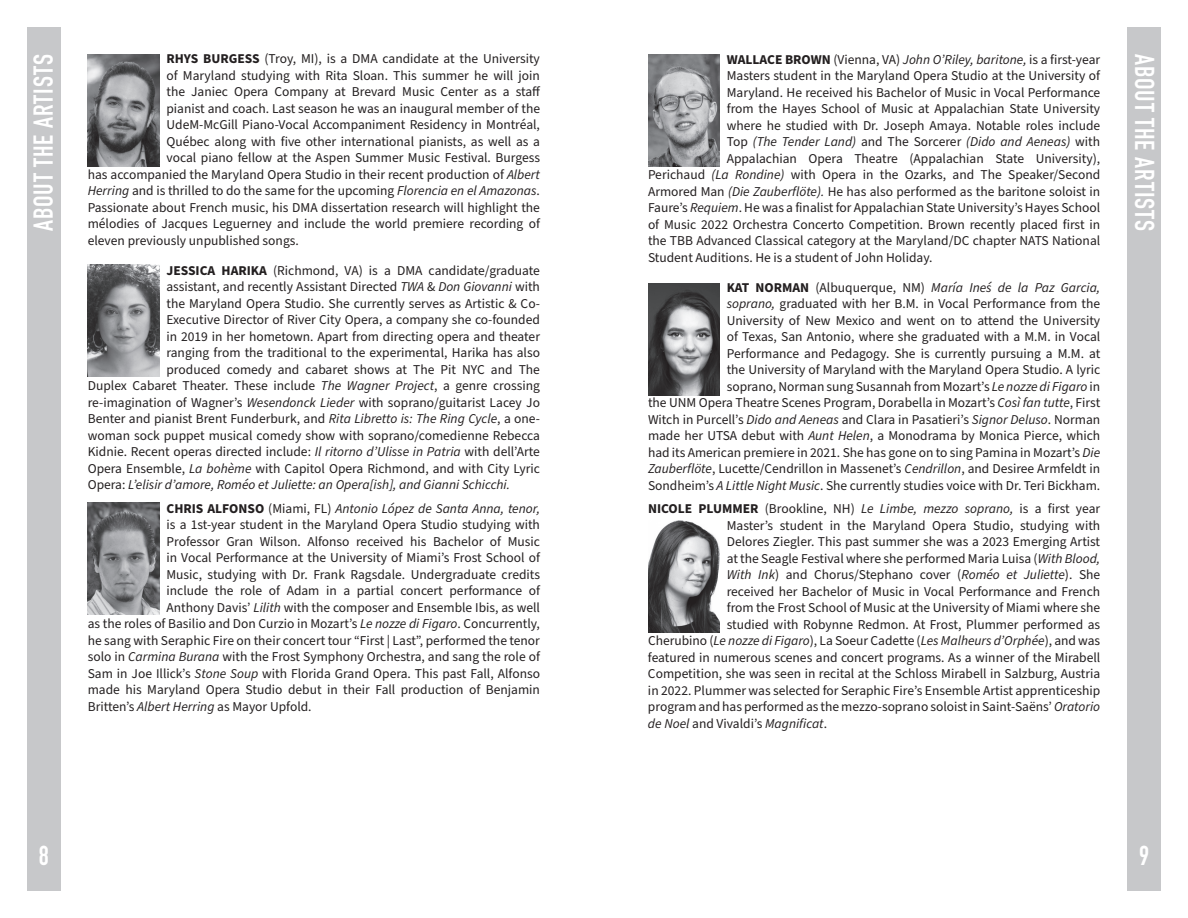
<style>
.page{position:relative;width:1188px;height:918px;background:#fff}
.page>*{position:absolute;margin:0;border:0;box-sizing:border-box;transform-origin:0 0}
.Headings{font:700 27px "DIN Condensed";letter-spacing:.04em;color:#fff}
.t1{font:13.5px/16.5px "Source Sans Pro";color:#231f20;text-align:right}
.t2{font:italic 13.5px "Source Sans Pro";color:#231f20}
.s1{font-weight:700}
.s2{font-style:italic}
.s3{font-style:normal}
.s4{font-weight:700;font-style:normal}
</style>
<div class="page">
<div style="left:27px;top:27px;width:34px;height:864px;background:#c7c8ca"></div>
<div style="left:1127px;top:27px;width:34px;height:864px;background:#c7c8ca"></div>
<img style="left:648px;top:54px;width:72px;height:112px">
<img style="left:648px;top:283px;width:72px;height:112px">
<img style="left:648px;top:521px;width:72px;height:112px">
<img style="left:88px;top:502px;width:72px;height:112px">
<img style="left:88px;top:54px;width:72px;height:113px">
<img style="left:88px;top:265px;width:72px;height:112px">
<p class="t1" style="left:166px;top:51px;width:375px"><span class="s1">RHYS BURGESS</span> (Troy, MI), is a DMA candidate at the University</p>
<p class="t1" style="left:166px;top:68px;width:375px">of Maryland studying with Rita Sloan. This summer he will join</p>
<p class="t1" style="left:166px;top:84px;width:375px">the Janiec Opera Company at Brevard Music Center as a staff</p>
<p class="t1" style="left:166px;top:101px;width:375px">pianist and coach. Last season he was an inaugural member of the</p>
<p class="t1" style="left:166px;top:117px;width:375px">UdeM-McGill Piano-Vocal Accompaniment Residency in Montréal,</p>
<p class="t1" style="left:166px;top:134px;width:375px">Québec along with five other international pianists, as well as a</p>
<p class="t1" style="left:166px;top:150px;width:375px">vocal piano fellow at the Aspen Summer Music Festival. Burgess</p>
<p class="t1" style="left:88px;top:167px;width:454px">has accompanied the Maryland Opera Studio in their recent production of <span class="s2">Albert</span></p>
<p class="t1" style="left:88px;top:183px;width:454px"><span class="s2">Herring</span> and is thrilled to do the same for the upcoming <span class="s2">Florencia en el Amazonas</span>.</p>
<p class="t1" style="left:88px;top:200px;width:454px">Passionate about French music, his DMA dissertation research will highlight the</p>
<p class="t1" style="left:88px;top:216px;width:454px">mélodies of Jacques Leguerney and include the world premiere recording of</p>
<p class="t1" style="left:88px;top:233px;width:213px">eleven previously unpublished songs.</p>
<p class="t1" style="left:166px;top:263px;width:375px"><span class="s1">JESSICA HARIKA</span> (Richmond, VA) is a DMA candidate/graduate</p>
<p class="t1" style="left:166px;top:279px;width:375px">assistant, and recently Assistant Directed <span class="s2">TWA</span> &amp; <span class="s2">Don Giovanni</span> with</p>
<p class="t1" style="left:166px;top:296px;width:375px">the Maryland Opera Studio. She currently serves as Artistic &amp; Co-</p>
<p class="t1" style="left:166px;top:312px;width:375px">Executive Director of River City Opera, a company she co-founded</p>
<p class="t1" style="left:166px;top:329px;width:375px">in 2019 in her hometown. Apart from directing opera and theater</p>
<p class="t1" style="left:166px;top:345px;width:375px">ranging from the traditional to the experimental, Harika has also</p>
<p class="t1" style="left:166px;top:362px;width:375px">produced comedy and cabaret shows at The Pit NYC and The</p>
<p class="t1" style="left:88px;top:378px;width:454px">Duplex Cabaret Theater. These include <span class="s2">The Wagner Project</span>, a genre crossing</p>
<p class="t1" style="left:88px;top:395px;width:454px">re-imagination of Wagner’s <span class="s2">Wesendonck Lieder</span> with soprano/guitarist Lacey Jo</p>
<p class="t1" style="left:88px;top:411px;width:454px">Benter and pianist Brent Funderburk, and <span class="s2">Rita Libretto is: The Ring Cycle</span>, a one-</p>
<p class="t1" style="left:88px;top:428px;width:454px">woman sock puppet musical comedy show with soprano/comedienne Rebecca</p>
<p class="t1" style="left:88px;top:444px;width:454px">Kidnie. Recent operas directed include: <span class="s2">Il ritorno d’Ulisse in Patria</span> with dell’Arte</p>
<p class="t1" style="left:88px;top:461px;width:454px">Opera Ensemble, <span class="s2">La bohème</span> with Capitol Opera Richmond, and with City Lyric</p>
<p class="t2" style="left:88px;top:476px;width:424px"><span class="s3">Opera:</span> L’elisir d’amore, Roméo et Juliette: an Opera[ish], and Gianni Schicchi.</p>
<p class="t2" style="left:166px;top:499px;width:375px"><span class="s4">CHRIS ALFONSO</span> <span class="s3">(Miami, FL)</span> Antonio López de Santa Anna, tenor,</p>
<p class="t1" style="left:166px;top:517px;width:375px">is a 1st-year student in the Maryland Opera Studio studying with</p>
<p class="t1" style="left:166px;top:533px;width:375px">Professor Gran Wilson. Alfonso received his Bachelor of Music</p>
<p class="t1" style="left:166px;top:550px;width:375px">in Vocal Performance at the University of Miami’s Frost School of</p>
<p class="t1" style="left:166px;top:566px;width:375px">Music, studying with Dr. Frank Ragsdale. Undergraduate credits</p>
<p class="t1" style="left:166px;top:583px;width:375px">include the role of Adam in a partial concert performance of</p>
<p class="t1" style="left:166px;top:599px;width:375px">Anthony Davis’ <span class="s2">Lilith</span> with the composer and Ensemble Ibis, as well</p>
<p class="t1" style="left:88px;top:616px;width:454px">as the roles of Basilio and Don Curzio in Mozart’s <span class="s2">Le nozze di Figaro</span>. Concurrently,</p>
<p class="t1" style="left:88px;top:632px;width:454px">he sang with Seraphic Fire on their concert tour “First | Last”, performed the tenor</p>
<p class="t1" style="left:88px;top:649px;width:454px">solo in <span class="s2">Carmina Burana</span> with the Frost Symphony Orchestra, and sang the role of</p>
<p class="t1" style="left:88px;top:665px;width:454px">Sam in Joe Illick’s <span class="s2">Stone Soup</span> with Florida Grand Opera. This past Fall, Alfonso</p>
<p class="t1" style="left:88px;top:682px;width:454px">made his Maryland Opera Studio debut in their Fall production of Benjamin</p>
<p class="t1" style="left:88px;top:698px;width:225px">Britten’s <span class="s2">Albert Herring</span> as Mayor Upfold.</p>
<p class="t1" style="left:727px;top:51px;width:375px"><span class="s1">WALLACE BROWN</span> (Vienna, VA) <span class="s2">John O’Riley, baritone,</span> is a first-year</p>
<p class="t1" style="left:727px;top:68px;width:375px">Masters student in the Maryland Opera Studio at the University of</p>
<p class="t1" style="left:727px;top:84px;width:375px">Maryland. He received his Bachelor of Music in Vocal Performance</p>
<p class="t1" style="left:727px;top:101px;width:375px">from the Hayes School of Music at Appalachian State University</p>
<p class="t1" style="left:727px;top:117px;width:375px">where he studied with Dr. Joseph Amaya. Notable roles include</p>
<p class="t2" style="left:727px;top:133px;width:375px"><span class="s3">Top</span> (The Tender Land) <span class="s3">and The Sorcerer</span> (Dido and Aeneas) <span class="s3">with</span></p>
<p class="t1" style="left:727px;top:150px;width:375px">Appalachian Opera Theatre (Appalachian State University),</p>
<p class="t1" style="left:648px;top:167px;width:454px">Perichaud <span class="s2">(La Rondine)</span> with Opera in the Ozarks, and The Speaker/Second</p>
<p class="t1" style="left:648px;top:183px;width:454px">Armored Man <span class="s2">(Die Zauberflöte).</span> He has also performed as the baritone soloist in</p>
<p class="t1" style="left:648px;top:200px;width:454px">Faure’s <span class="s2">Requiem</span>. He was a finalist for Appalachian State University’s Hayes School</p>
<p class="t1" style="left:648px;top:216px;width:454px">of Music 2022 Orchestra Concerto Competition. Brown recently placed first in</p>
<p class="t1" style="left:648px;top:233px;width:454px">the TBB Advanced Classical category at the Maryland/DC chapter NATS National</p>
<p class="t1" style="left:648px;top:249px;width:286px">Student Auditions. He is a student of John Holiday.</p>
<p class="t1" style="left:648px;top:279px;width:454px"><span class="s1">KAT NORMAN</span> (Albuquerque, NM) <span class="s2">María Ineś de la Paz Garcia,<br>soprano,</span> graduated with her B.M. in Vocal Performance from the<br>University of New Mexico and went on to attend the University<br>of Texas, San Antonio, where she graduated with a M.M. in Vocal<br>Performance and Pedagogy. She is currently pursuing a M.M. at<br>the University of Maryland with the Maryland Opera Studio. A lyric<br>soprano, Norman sung Susannah from Mozart’s <span class="s2">Le nozze di Figaro</span> in<br>the UNM Opera Theatre Scenes Program, Dorabella in Mozart’s <span class="s2">Così fan tutte</span>, First Witch in Purcell’s <span class="s2">Dido and Aeneas</span> and Clara in Pasatieri’s <span class="s2">Signor Deluso</span>. Norman made her UTSA debut with <span class="s2">Aunt Helen</span>, a Monodrama by Monica Pierce, which had its American premiere in 2021. She has gone on to sing Pamina in Mozart’s <span class="s2">Die Zauberflöte</span>, Lucette/Cendrillon in Massenet’s <span class="s2">Cendrillon</span>, and Desiree Armfeldt in Sondheim’s <span class="s2">A Little Night Music</span>. She currently studies voice with Dr. Teri Bickham.</p>
<p class="t1" style="left:648px;top:501px;width:454px"><span class="s1">NICOLE PLUMMER</span> (Brookline, NH) <span class="s2">Le Limbe, mezzo soprano,</span> is a first year</p>
<p class="t1" style="left:727px;top:517px;width:375px">Master’s student in the Maryland Opera Studio, studying with</p>
<p class="t1" style="left:727px;top:534px;width:375px">Delores Ziegler. This past summer she was a 2023 Emerging Artist</p>
<p class="t1" style="left:727px;top:550px;width:375px">at the Seagle Festival where she performed Maria Luisa (<span class="s2">With Blood,</span></p>
<p class="t1" style="left:727px;top:567px;width:375px"><span class="s2">With Ink</span>) and Chorus/Stephano cover (<span class="s2">Roméo et Juliette</span>). She</p>
<p class="t1" style="left:727px;top:583px;width:375px">received her Bachelor of Music in Vocal Performance and French</p>
<p class="t1" style="left:727px;top:600px;width:375px">from the Frost School of Music at the University of Miami where she</p>
<p class="t1" style="left:727px;top:616px;width:375px">studied with Robynne Redmon. At Frost, Plummer performed as</p>
<p class="t1" style="left:648px;top:633px;width:454px">Cherubino (<span class="s2">Le nozze di Figaro</span>), La Soeur Cadette (<span class="s2">Les Malheurs d’Orphée</span>), and was</p>
<p class="t1" style="left:648px;top:649px;width:454px">featured in numerous scenes and concert programs. As a winner of the Mirabell</p>
<p class="t1" style="left:648px;top:666px;width:454px">Competition, she was seen in recital at the Schloss Mirabell in Salzburg, Austria</p>
<p class="t1" style="left:648px;top:682px;width:454px">in 2022. Plummer was selected for Seraphic Fire’s Ensemble Artist apprenticeship</p>
<p class="t1" style="left:648px;top:699px;width:454px">program and has performed as the mezzo-soprano soloist in Saint-Saëns’ <span class="s2">Oratorio</span></p>
<p class="t2" style="left:648px;top:714px;width:181px">de Noel <span class="s3">and Vivaldi’s</span> Magnificat<span class="s3">.</span></p>
<p class="Headings" style="left:25px;top:231px;width:179px;rotate:-90deg">ABOUT THE ARTISTS</p>
<p class="Headings" style="left:1163px;top:54px;width:179px;rotate:90deg">ABOUT THE ARTISTS</p>
<h1 class="Headings" style="left:39px;top:837px;width:12px">8</h1>
<h1 class="Headings" style="left:1139px;top:837px;width:12px">9</h1>
</div>
